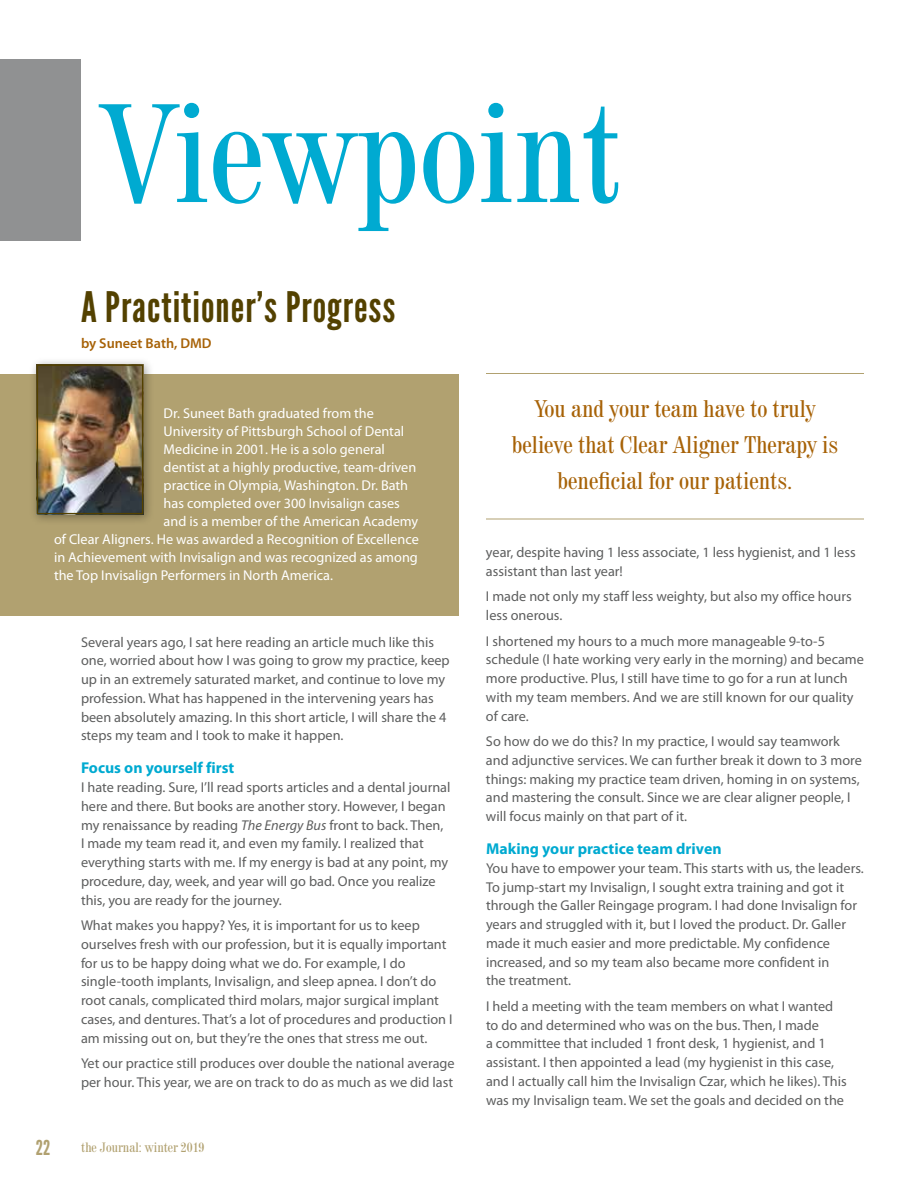
<style>
.page{position:relative;width:918px;height:1188px;background:#fff}
.page>*{position:absolute;margin:0;border:0;box-sizing:border-box;transform-origin:0 0}
.t1{font:139.5px "Century 725 Condensed BT";color:#00aad1}
.t2{font:42px "League Gothic";letter-spacing:.025em;color:#534100}
.t3{font:24px/36px "Century 725 Condensed BT";color:#a76207;text-align:center}
.t4{font:20.55px "League Gothic";color:#b1a170}
.t5{font:700 15.75px "Myriad Pro";color:#00aad1}
.t6{font:14.25px/18.8px "Myriad Pro";color:#5d5e5e}
.t7{font:14.25px "Myriad Pro";color:#fff}
.t8{font:600 14.25px "Myriad Pro";color:#a76207}
.t9{font:13.5px "Century 725 Condensed BT";color:#b1a170}
.s1{font-style:italic}
</style>
<div class="page">
<div style="left:0;top:59px;width:81px;height:182px;background:#909192"></div>
<div style="left:0;top:374px;width:459px;height:242px;background:#b1a170"></div>
<div style="left:29px;top:357px;width:126px;height:169px;background:#000001;opacity:.35"></div>
<img style="left:40px;top:367px;width:100px;height:144px">
<div style="left:37px;top:364px;width:106px;height:150px;border:2px solid #534100"></div>
<hr style="left:486px;top:373px;width:378px;height:1px;background:#b1a170">
<hr style="left:486px;top:519px;width:378px;height:1px;background:#b1a170">
<h1 class="t1" style="left:99px;top:68px;width:525px">Viewpoint</h1>
<h2 class="t2" style="left:81px;top:283px;width:316px">A Practitioner’s Progress</h2>
<p class="t8" style="left:81px;top:334px;width:132px">by Suneet Bath, DMD</p>
<p class="t7" style="left:164px;top:405px;width:212px">Dr. Suneet Bath graduated from the</p>
<p class="t7" style="left:164px;top:423px;width:242px">University of Pittsburgh School of Dental</p>
<p class="t7" style="left:164px;top:441px;width:223px">Medicine in 2001. He is a solo general</p>
<p class="t7" style="left:164px;top:459px;width:254px">dentist at a highly productive, team-driven</p>
<p class="t7" style="left:164px;top:477px;width:246px">practice in Olympia, Washington. Dr. Bath</p>
<p class="t7" style="left:164px;top:495px;width:238px">has completed over 300 Invisalign cases</p>
<p class="t7" style="left:164px;top:513px;width:256px">and is a member of the American Academy</p>
<p class="t7" style="left:54px;top:531px;width:366px">of Clear Aligners. He was awarded a Recognition of Excellence</p>
<p class="t7" style="left:54px;top:549px;width:365px">in Achievement with Invisalign and was recognized as among</p>
<p class="t7" style="left:54px;top:567px;width:281px">the Top Invisalign Performers in North America.</p>
<p class="t6" style="left:81px;top:632px;width:370px">Several years ago, I sat here reading an article much like this one, worried about how I was going to grow my practice, keep up in an extremely saturated market, and continue to love my profession. What has happened in the intervening years has been absolutely amazing. In this short article, I will share the 4 steps my team and I took to make it happen.</p>
<p class="t5" style="left:81px;top:758px;width:155px">Focus on yourself first</p>
<p class="t6" style="left:81px;top:778px;width:371px">I hate reading. Sure, I’ll read sports articles and a dental journal here and there. But books are another story. However, I began my renaissance by reading <span class="s1">The Energy Bus</span> front to back. Then,<br>I made my team read it, and even my family. I realized that everything starts with me. If my energy is bad at any point, my procedure, day, week, and year will go bad. Once you realize this, you are ready for the journey.</p>
<p class="t6" style="left:81px;top:916px;width:373px">What makes you happy? Yes, it is important for us to keep ourselves fresh with our profession, but it is equally important for us to be happy doing what we do. For example, I do single-tooth implants, Invisalign, and sleep apnea. I don’t do root canals, complicated third molars, major surgical implant cases, and dentures. That’s a lot of procedures and production I am missing out on, but they’re the ones that stress me out.</p>
<p class="t6" style="left:81px;top:1054px;width:375px">Yet our practice still produces over double the national average per hour. This year, we are on track to do as much as we did last</p>
<h3 class="t4" style="left:36px;top:1135px;width:16px">22</h3>
<p class="t9" style="left:81px;top:1139px;width:125px">the Journal: winter 2019</p>
<h3 class="t3" style="left:512px;top:391px;width:328px">You and your team have to truly believe that Clear Aligner Therapy is beneficial for our patients.</h3>
<p class="t6" style="left:486px;top:543px;width:371px">year, despite having 1 less associate, 1 less hygienist, and 1 less assistant than last year!</p>
<p class="t6" style="left:486px;top:587px;width:367px">I made not only my staff less weighty, but also my office hours less onerous.</p>
<p class="t6" style="left:486px;top:631px;width:379px">I shortened my hours to a much more manageable 9-to-5 schedule (I hate working very early in the morning) and became more productive. Plus, I still have time to go for a run at lunch with my team members. And we are still known for our quality of care.</p>
<p class="t6" style="left:486px;top:732px;width:377px">So how do we do this? In my practice, I would say teamwork and adjunctive services. We can further break it down to 3 more things: making my practice team driven, homing in on systems, and mastering the consult. Since we are clear aligner people, I will focus mainly on that part of it.</p>
<p class="t5" style="left:486px;top:838px;width:237px">Making your practice team driven</p>
<p class="t6" style="left:486px;top:858px;width:379px">You have to empower your team. This starts with us, the leaders.<br>To jump-start my Invisalign, I sought extra training and got it through the Galler Reingage program. I had done Invisalign for years and struggled with it, but I loved the product. Dr. Galler made it much easier and more predictable. My confidence increased, and so my team also became more confident in<br>the treatment.</p>
<p class="t6" style="left:486px;top:996px;width:362px">I held a meeting with the team members on what I wanted to do and determined who was on the bus. Then, I made<br>a committee that included 1 front desk, 1 hygienist, and 1 assistant. I then appointed a lead (my hygienist in this case, and I actually call him the Invisalign Czar, which he likes). This was my Invisalign team. We set the goals and decided on the</p>
</div>
